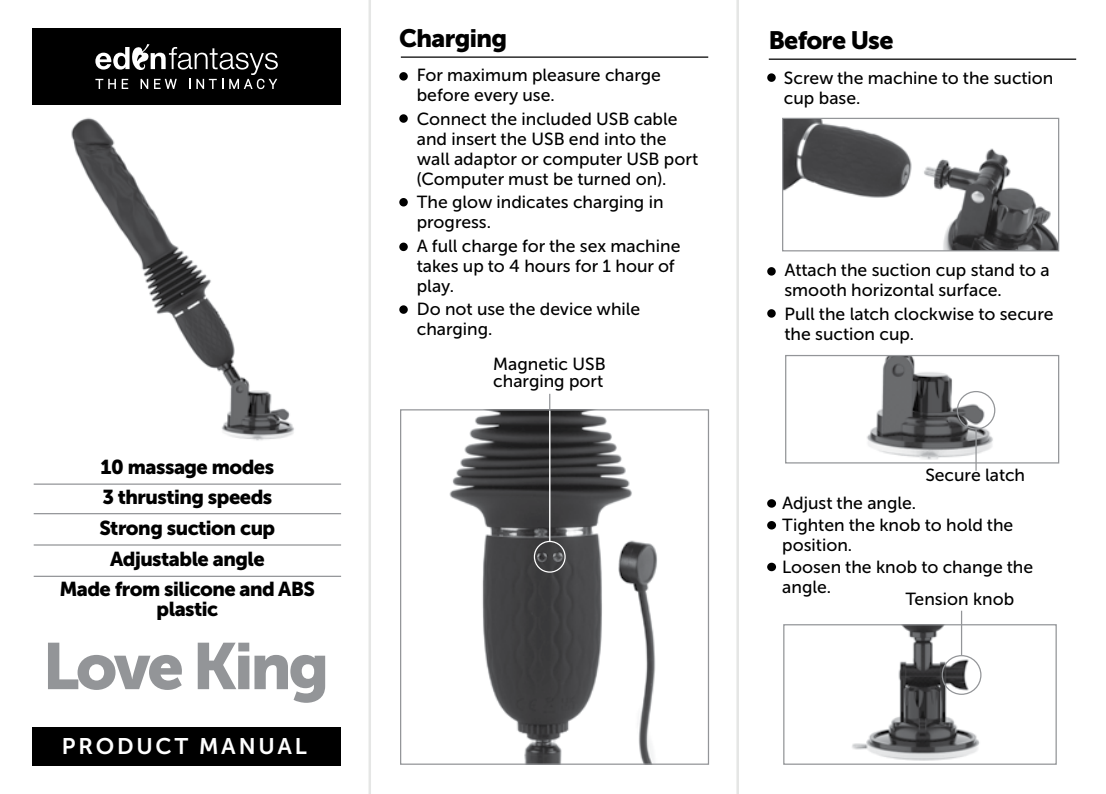
<style>
.page{position:relative;width:1106px;height:794px;background:#fff}
.page>*{position:absolute;margin:0;border:0;box-sizing:border-box;transform-origin:0 0}
.t1{font:65px "Museo Sans 900";letter-spacing:-.05em;color:#939598}
.t2{font:25px "Museo Sans Cyrl 900";letter-spacing:-.025em;color:#000}
.t3{font:22.5px "Museo Sans Cyrl 700";letter-spacing:.125em;color:#fff}
.t4{font:20px/30.8px "Museo Sans Cyrl 900";letter-spacing:-.025em;color:#000;text-align:center}
.t5{font:17.5px/20px "Museo Sans Cyrl 500";color:#000}
</style>
<div class="page">
<div style="left:32px;top:726px;width:309px;height:39px;background:#000"></div>
<img style="left:71px;top:118px;width:223px;height:323px">
<img style="left:784px;top:120px;width:273px;height:129px">
<div style="left:782px;top:118px;width:277px;height:133px;border:1px solid #939598"></div>
<div style="left:767px;top:73px;width:8px;height:9px;background:#000;border-radius:50%"></div>
<hr style="left:768px;top:59px;width:308px;height:1px;background:#000">
<img style="left:867px;top:357px;width:129px;height:104px">
<div style="left:785px;top:355px;width:274px;height:108px;border:1px solid #939598"></div>
<div style="left:767px;top:267px;width:8px;height:9px;background:#000;border-radius:50%"></div>
<div style="left:767px;top:309px;width:8px;height:9px;background:#000;border-radius:50%"></div>
<hr style="left:975px;top:429px;width:1px;height:42px;background:#939598">
<hr style="left:34px;top:544px;width:307px;height:1px;background:#939598">
<hr style="left:34px;top:575px;width:307px;height:2px;background:#939598">
<hr style="left:34px;top:513px;width:307px;height:1px;background:#939598">
<hr style="left:34px;top:483px;width:307px;height:2px;background:#939598">
<img style="left:449px;top:411px;width:209px;height:352px">
<div style="left:400px;top:409px;width:309px;height:356px;border:1px solid #939598"></div>
<hr style="left:549px;top:394px;width:1px;height:148px;background:#939598">
<hr style="left:401px;top:56px;width:307px;height:2px;background:#000">
<div style="left:399px;top:114px;width:9px;height:9px;background:#000;border-radius:50%"></div>
<div style="left:399px;top:198px;width:9px;height:8px;background:#000;border-radius:50%"></div>
<div style="left:399px;top:243px;width:9px;height:8px;background:#000;border-radius:50%"></div>
<div style="left:399px;top:305px;width:9px;height:9px;background:#000;border-radius:50%"></div>
<div style="left:399px;top:72px;width:9px;height:9px;background:#000;border-radius:50%"></div>
<div style="left:534px;top:541px;width:31px;height:31px;border:1px solid #fff;border-radius:50%"></div>
<div style="left:767px;top:499px;width:9px;height:9px;background:#000;border-radius:50%"></div>
<div style="left:767px;top:521px;width:9px;height:8px;background:#000;border-radius:50%"></div>
<div style="left:767px;top:563px;width:9px;height:8px;background:#000;border-radius:50%"></div>
<img style="left:852px;top:626px;width:130px;height:135px">
<div style="left:783px;top:624px;width:273px;height:141px;border:1px solid #939598"></div>
<div style="left:941px;top:655px;width:40px;height:40px;border:1px solid #939598;border-radius:50%"></div>
<hr style="left:961px;top:610px;width:1px;height:45px;background:#939598">
<div style="left:32px;top:28px;width:309px;height:77px;background:#000"></div>
<svg style="left:95px;top:44px;width:183px;height:45px"></svg>
<hr style="left:368px;top:0;width:3px;height:794px;background:#e5e6e5">
<hr style="left:736px;top:0;width:3px;height:794px;background:#e5e6e5">
<hr style="left:549px;top:411px;width:1px;height:130px;background:#fff">
<div style="left:956px;top:391px;width:39px;height:38px;border:1px solid #939598;border-radius:50%"></div>
<p class="t4" style="left:60px;top:451px;width:257px">10 massage modes<br>3 thrusting speeds<br>Strong suction cup<br>Adjustable angle<br>Made from silicone and ABS</p>
<p class="t4" style="left:157px;top:594px;width:63px">plastic</p>
<h1 class="t1" style="left:42px;top:629px;width:288px">Love King</h1>
<p class="t3" style="left:62px;top:734px;width:246px">PRODUCT MANUAL</p>
<h2 class="t2" style="left:399px;top:24px;width:109px">Charging</h2>
<p class="t5" style="left:417px;top:65px;width:245px">For maximum pleasure charge before every use.</p>
<p class="t5" style="left:417px;top:109px;width:283px">Connect the included USB cable and insert the USB end into the wall adaptor or computer USB port (Computer must be turned on).</p>
<p class="t5" style="left:417px;top:192px;width:248px">The glow indicates charging in progress.</p>
<p class="t5" style="left:417px;top:236px;width:265px">A full charge for the sex machine takes up to 4 hours for 1 hour of play.</p>
<p class="t5" style="left:417px;top:299px;width:225px">Do not use the device while charging.</p>
<p class="t5" style="left:493px;top:355px;width:114px;line-height:17.5px">Magnetic USB charging port</p>
<h2 class="t2" style="left:768px;top:26px;width:126px">Before Use</h2>
<p class="t5" style="left:784px;top:68px;width:271px">Screw the machine to the suction cup base.</p>
<p class="t5" style="left:784px;top:260px;width:267px">Attach the suction cup stand to a smooth horizontal surface.</p>
<p class="t5" style="left:784px;top:304px;width:270px">Pull the latch clockwise to secure the suction cup.</p>
<p class="t5" style="left:925px;top:465px;width:101px">Secure latch</p>
<p class="t5" style="left:782px;top:492px;width:232px;line-height:21.8px">Adjust the angle.<br>Tighten the knob to hold the</p>
<p class="t5" style="left:782px;top:534px;width:252px;line-height:21.8px">position.<br>Loosen the knob to change the</p>
<p class="t5" style="left:782px;top:577px;width:50px">angle.</p>
<p class="t5" style="left:905px;top:589px;width:110px">Tension knob</p>
</div>
